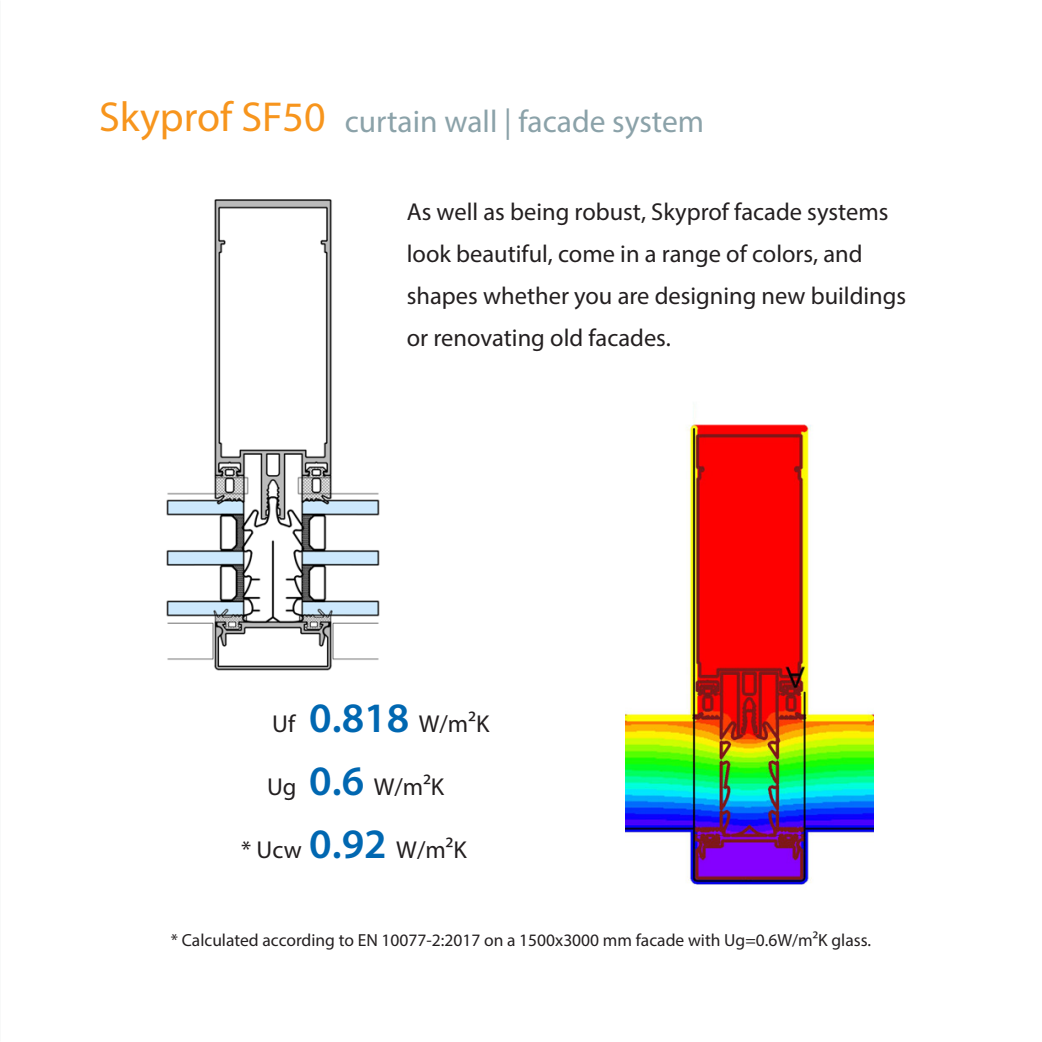
<style>
.page{position:relative;width:1042px;height:1042px;background:#fff}
.page>*{position:absolute;margin:0;border:0;box-sizing:border-box;transform-origin:0 0}
.t1{font:42px "Myriad Pro";color:#f7951d}
.t2{font:31.5px "Myriad Pro";color:#8ba2a9}
.t3{font:24.5px/42px "Myriad Pro";color:#231f20}
.t4{font:17.5px "Myriad Pro";color:#231f20}
.s1{font-weight:600;font-size:42px;color:#0067b1}
</style>
<div class="page">
<img style="left:166px;top:199px;width:214px;height:472px">
<img style="left:625px;top:424px;width:248px;height:461px">
<p class="t1" style="left:99px;top:91px;width:228px">Skyprof SF50</p>
<p class="t2" style="left:345px;top:102px;width:361px">curtain wall | facade system</p>
<p class="t3" style="left:407px;top:190px;width:501px">As well as being robust, Skyprof facade systems look beautiful, come in a range of colors, and shapes whether you are designing new buildings or renovating old facades.</p>
<p class="t3" style="left:272px;top:702px;width:218px">Uf <span class="s1">0.818</span> W/m²K</p>
<p class="t3" style="left:267px;top:765px;width:179px">Ug <span class="s1">0.6</span> W/m²K</p>
<p class="t3" style="left:241px;top:828px;width:227px">* Ucw <span class="s1">0.92</span> W/m²K</p>
<p class="t4" style="left:171px;top:929px;width:701px">* Calculated according to EN 10077-2:2017 on a 1500x3000 mm facade with Ug=0.6W/m²K glass.</p>
</div>
